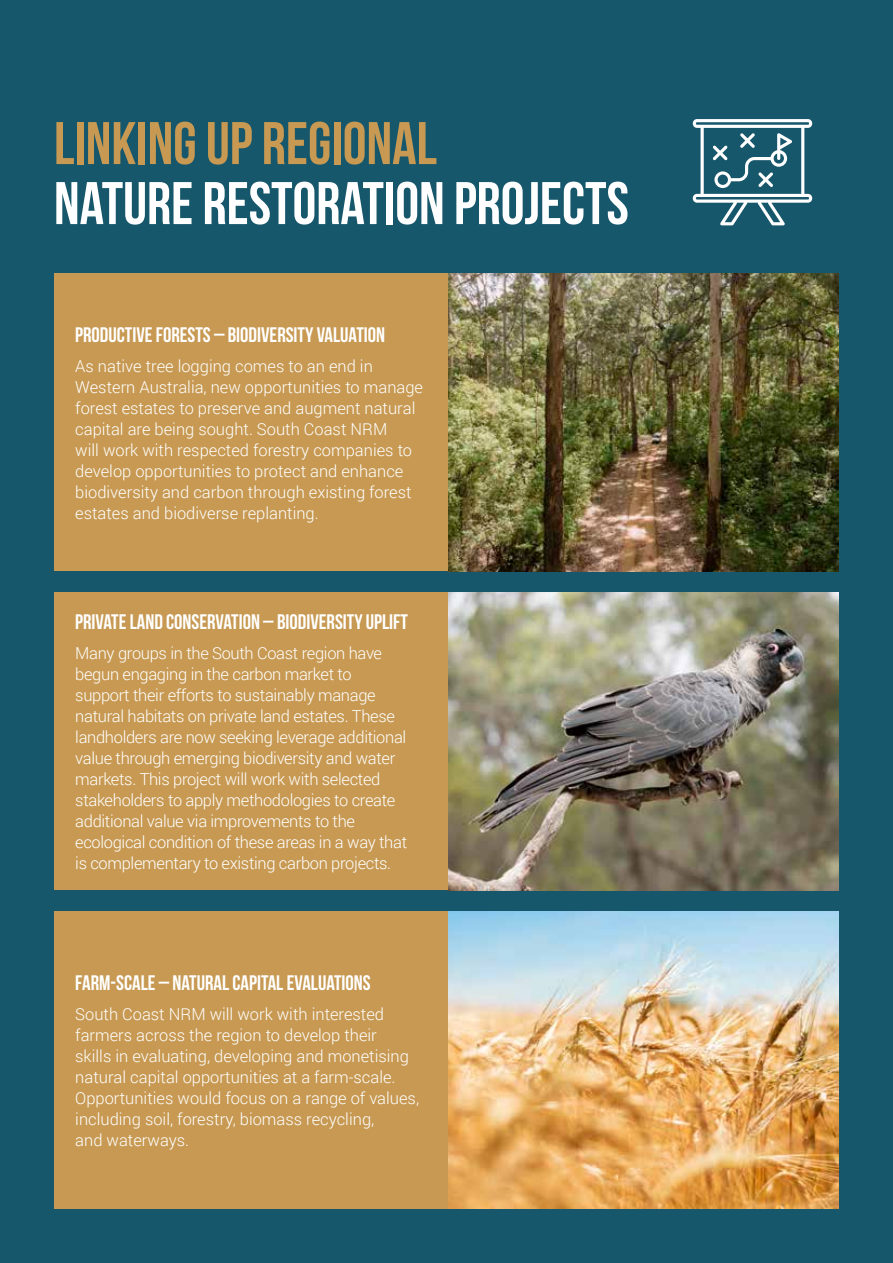
<style>
.page{position:relative;width:893px;height:1263px;background:#17576b}
.page>*{position:absolute;margin:0;border:0;box-sizing:border-box;transform-origin:0 0}
.t1{font:60px "Bebas Neue";color:#fff}
.t2{font:60px "Bebas Neue";color:#c79952}
.t3{font:21px "Bebas Neue";color:#fff}
.t4{font:300 16.5px/21px "Roboto";color:#fff}
.t5{font:300 16.5px/21px "Roboto";letter-spacing:-.02em;color:#fff}
</style>
<div class="page">
<svg style="left:693px;top:119px;width:119px;height:106px"></svg>
<img style="left:447px;top:911px;width:392px;height:298px">
<div style="left:54px;top:911px;width:393px;height:298px;background:#c79952"></div>
<img style="left:447px;top:274px;width:392px;height:297px">
<div style="left:54px;top:274px;width:393px;height:297px;background:#c79952"></div>
<img style="left:447px;top:592px;width:392px;height:298px">
<div style="left:54px;top:592px;width:393px;height:298px;background:#c79952"></div>
<h1 class="t2" style="left:54px;top:110px;width:384px">LINKING UP REGIONAL</h1>
<h1 class="t1" style="left:54px;top:170px;width:576px">NATURE RESTORATION PROJECTS</h1>
<p class="t3" style="left:75px;top:323px;width:311px">PRODUCTIVE FORESTS – BIODIVERSITY VALUATION</p>
<p class="t4" style="left:75px;top:355px;width:349px">As native tree logging comes to an end in Western Australia, new opportunities to manage forest estates to preserve and augment natural capital are being sought. South Coast NRM<br>will work with respected forestry companies to develop opportunities to protect and enhance biodiversity and carbon through existing forest estates and biodiverse replanting.</p>
<p class="t3" style="left:75px;top:611px;width:334px">PRIVATE LAND CONSERVATION – BIODIVERSITY UPLIFT</p>
<p class="t5" style="left:75px;top:642px;width:333px">Many groups in the South Coast region have begun engaging in the carbon market to support their efforts to sustainably manage natural habitats on private land estates. These landholders are now seeking leverage additional value through emerging biodiversity and water markets. This project will work with selected stakeholders to apply methodologies to create additional value via improvements to the ecological condition of these areas in a way that is complementary to existing carbon projects.</p>
<p class="t3" style="left:75px;top:971px;width:297px">FARM-SCALE – NATURAL CAPITAL EVALUATIONS</p>
<p class="t4" style="left:75px;top:1003px;width:345px">South Coast NRM will work with interested farmers across the region to develop their<br>skills in evaluating, developing and monetising natural capital opportunities at a farm-scale.<br>Opportunities would focus on a range of values, including soil, forestry, biomass recycling,<br>and waterways.</p>
</div>
